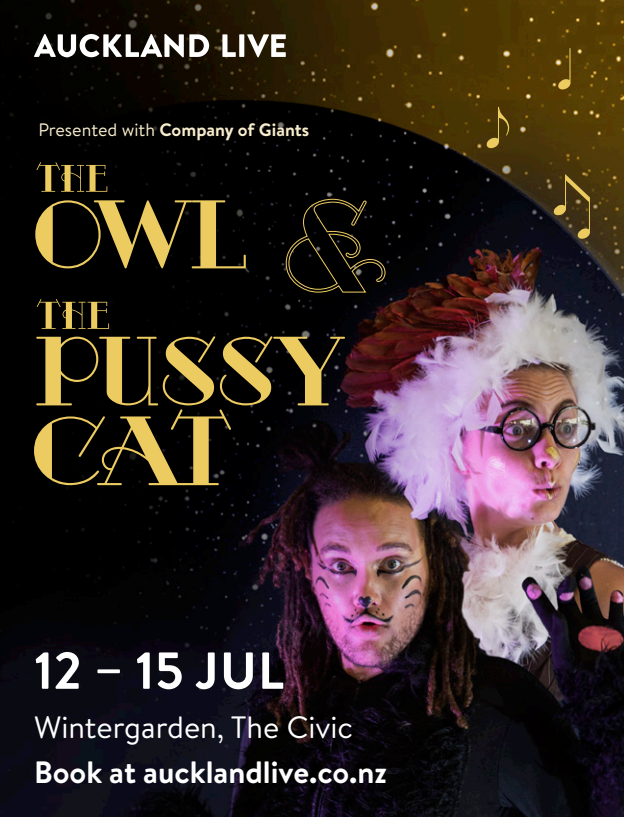
<style>
.page{position:relative;width:624px;height:817px;background:#fff}
.page>*{position:absolute;margin:0;border:0;box-sizing:border-box;transform-origin:0 0}
.Date{font:700 52px "Brandon Text";letter-spacing:.01em;color:#fff}
.Venue{font:700 30.8px "Brandon Text";color:#fff}
.Venue-2{font:30.8px "Brandon Text";color:#fff}
.Venue-3{font:700 18px "Brandon Text";color:#f8edcc}
.s1{font-weight:400}
</style>
<div class="page">
<img style="left:0;top:0;width:624px;height:816px">
<svg style="left:34px;top:336px;width:311px;height:149px;background:#372f18"></svg>
<svg style="left:37px;top:299px;width:72px;height:30px;background:#443a1b"></svg>
<svg style="left:35px;top:200px;width:211px;height:68px;background:#463c1c"></svg>
<svg style="left:37px;top:162px;width:70px;height:30px;background:#443b1b"></svg>
<svg style="left:285px;top:198px;width:101px;height:95px;background:#141209"></svg>
<svg style="left:34px;top:34px;width:252px;height:23px"></svg>
<svg style="left:558px;top:48px;width:12px;height:41px"></svg>
<svg style="left:486px;top:107px;width:23px;height:41px"></svg>
<svg style="left:553px;top:174px;width:37px;height:65px;background:#574721"></svg>
<p class="Venue-3" style="left:38px;top:117px;width:272px"><span class="s1">Presented with</span> Company of Giants</p>
<p class="Date" style="left:34px;top:634px;width:251px">12 – 15 JUL</p>
<p class="Venue-2" style="left:34px;top:706px;width:320px">Wintergarden, The Civic</p>
<p class="Venue" style="left:34px;top:750px;width:354px">Book at aucklandlive.co.nz</p>
</div>
